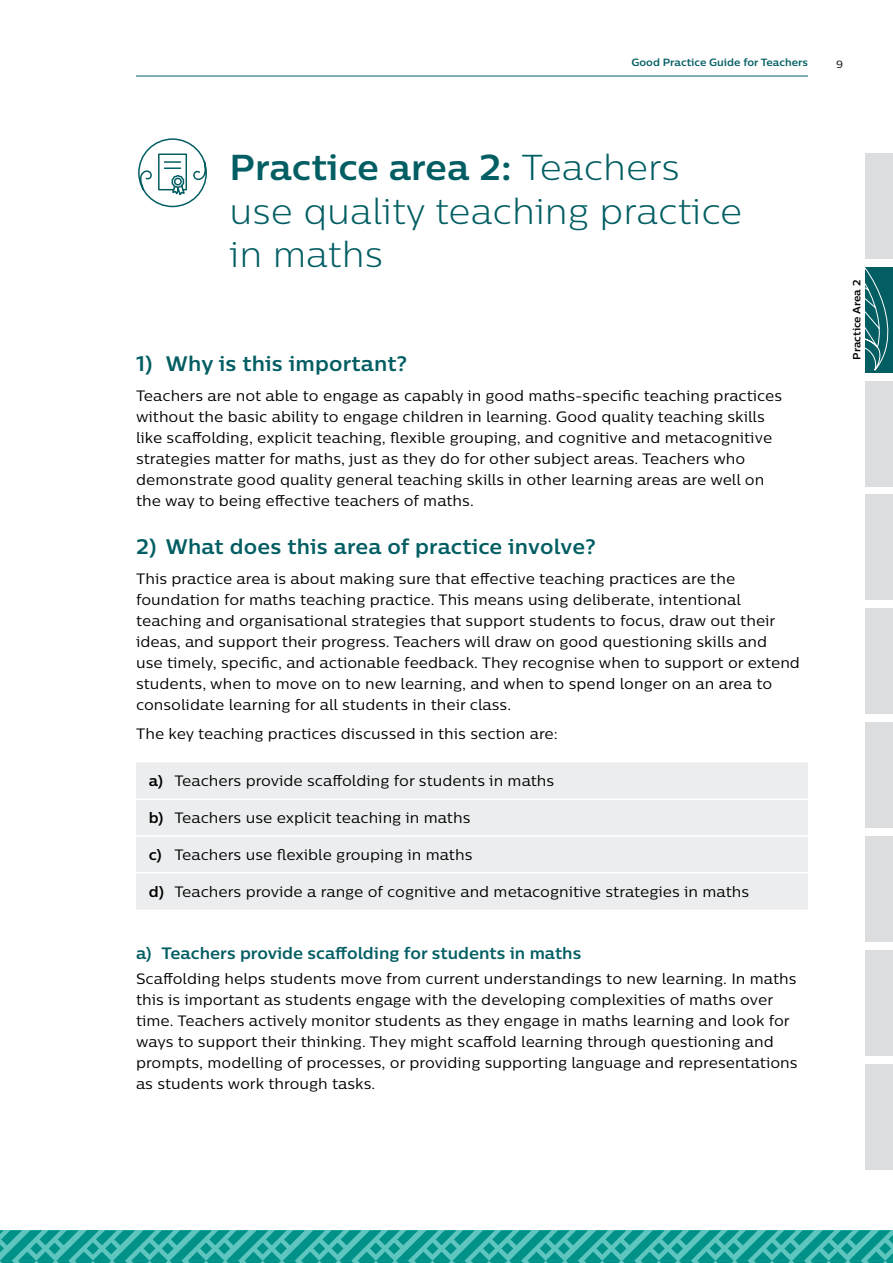
<style>
.page{position:relative;width:893px;height:1263px;background:#fff}
.page>*{position:absolute;margin:0;border:0;box-sizing:border-box;transform-origin:0 0}
.H1_headings{font:300 36px/43.5px "Centrale Sans";color:#035e63}
.H3_number_tab{font:700 21px "Centrale Sans";letter-spacing:.01em;color:#035e63}
.H4_number_tab{font:700 16.5px "Centrale Sans";color:#035e63}
.Body_copy{font:15px/21px "Centrale Sans";color:#000}
.t1{font:700 10.5px "Centrale Sans";color:#035e63}
.t2{font:700 10.5px "Centrale Sans";color:#000}
.t3{font:10.5px "Centrale Sans";color:#000}
.s1{font-weight:700}
</style>
<div class="page">
<hr style="left:136px;top:76px;width:672px;height:1px;background:#035e63">
<svg style="left:1px;top:1230px;width:892px;height:33px"></svg>
<div style="left:865px;top:153px;width:28px;height:106px;background:#dcddde"></div>
<svg style="left:865px;top:268px;width:28px;height:105px"></svg>
<div style="left:865px;top:381px;width:28px;height:105px;background:#dcddde"></div>
<div style="left:865px;top:495px;width:28px;height:105px;background:#dcddde"></div>
<div style="left:865px;top:608px;width:28px;height:106px;background:#dcddde"></div>
<div style="left:865px;top:722px;width:28px;height:106px;background:#dcddde"></div>
<div style="left:865px;top:836px;width:28px;height:106px;background:#dcddde"></div>
<div style="left:865px;top:950px;width:28px;height:105px;background:#dcddde"></div>
<div style="left:865px;top:1064px;width:28px;height:105px;background:#dcddde"></div>
<hr style="left:0;top:1230px;width:1px;height:33px;background:#5fc5bf">
<div style="left:136px;top:763px;width:672px;height:146px;background:#ecedee"></div>
<hr style="left:136px;top:798px;width:672px;height:2px;background:#fff">
<hr style="left:136px;top:835px;width:672px;height:2px;background:#fff">
<hr style="left:136px;top:872px;width:672px;height:1px;background:#fff">
<svg style="left:138px;top:138px;width:69px;height:70px"></svg>
<p class="t1" style="left:632px;top:56px;width:178px">Good Practice Guide for Teachers</p>
<p class="t3" style="left:836px;top:57px;width:9px">9</p>
<h1 class="H1_headings" style="left:230px;top:145px;width:514px"><span class="s1">Practice area 2:</span> Teachers use quality teaching practice in maths</h1>
<h3 class="H3_number_tab" style="left:136px;top:350px;width:273px">1) Why is this important?</h3>
<p class="Body_copy" style="left:136px;top:385px;width:648px">Teachers are not able to engage as capably in good maths-specific teaching practices without the basic ability to engage children in learning. Good quality teaching skills like scaffolding, explicit teaching, flexible grouping, and cognitive and metacognitive strategies matter for maths, just as they do for other subject areas. Teachers who demonstrate good quality general teaching skills in other learning areas are well on the way to being effective teachers of maths.</p>
<h3 class="H3_number_tab" style="left:136px;top:533px;width:461px">2) What does this area of practice involve?</h3>
<p class="Body_copy" style="left:136px;top:568px;width:665px">This practice area is about making sure that effective teaching practices are the foundation for maths teaching practice. This means using deliberate, intentional teaching and organisational strategies that support students to focus, draw out their ideas, and support their progress. Teachers will draw on good questioning skills and<br>use timely, specific, and actionable feedback. They recognise when to support or extend students, when to move on to new learning, and when to spend longer on an area to consolidate learning for all students in their class.</p>
<p class="Body_copy" style="left:136px;top:723px;width:423px">The key teaching practices discussed in this section are:</p>
<p class="Body_copy" style="left:149px;top:770px;width:407px"><span class="s1">a)</span> Teachers provide scaffolding for students in maths</p>
<p class="Body_copy" style="left:149px;top:807px;width:323px"><span class="s1">b)</span> Teachers use explicit teaching in maths</p>
<p class="Body_copy" style="left:149px;top:844px;width:325px"><span class="s1">c)</span> Teachers use flexible grouping in maths</p>
<p class="Body_copy" style="left:149px;top:881px;width:602px"><span class="s1">d)</span> Teachers provide a range of cognitive and metacognitive strategies in maths</p>
<h4 class="H4_number_tab" style="left:136px;top:942px;width:447px">a) Teachers provide scaffolding for students in maths</h4>
<p class="Body_copy" style="left:136px;top:968px;width:663px">Scaffolding helps students move from current understandings to new learning. In maths this is important as students engage with the developing complexities of maths over time. Teachers actively monitor students as they engage in maths learning and look for ways to support their thinking. They might scaffold learning through questioning and prompts, modelling of processes, or providing supporting language and representations as students work through tasks.</p>
<p class="t2" style="left:850px;top:360px;width:82px;rotate:-90deg">Practice Area 2</p>
</div>
